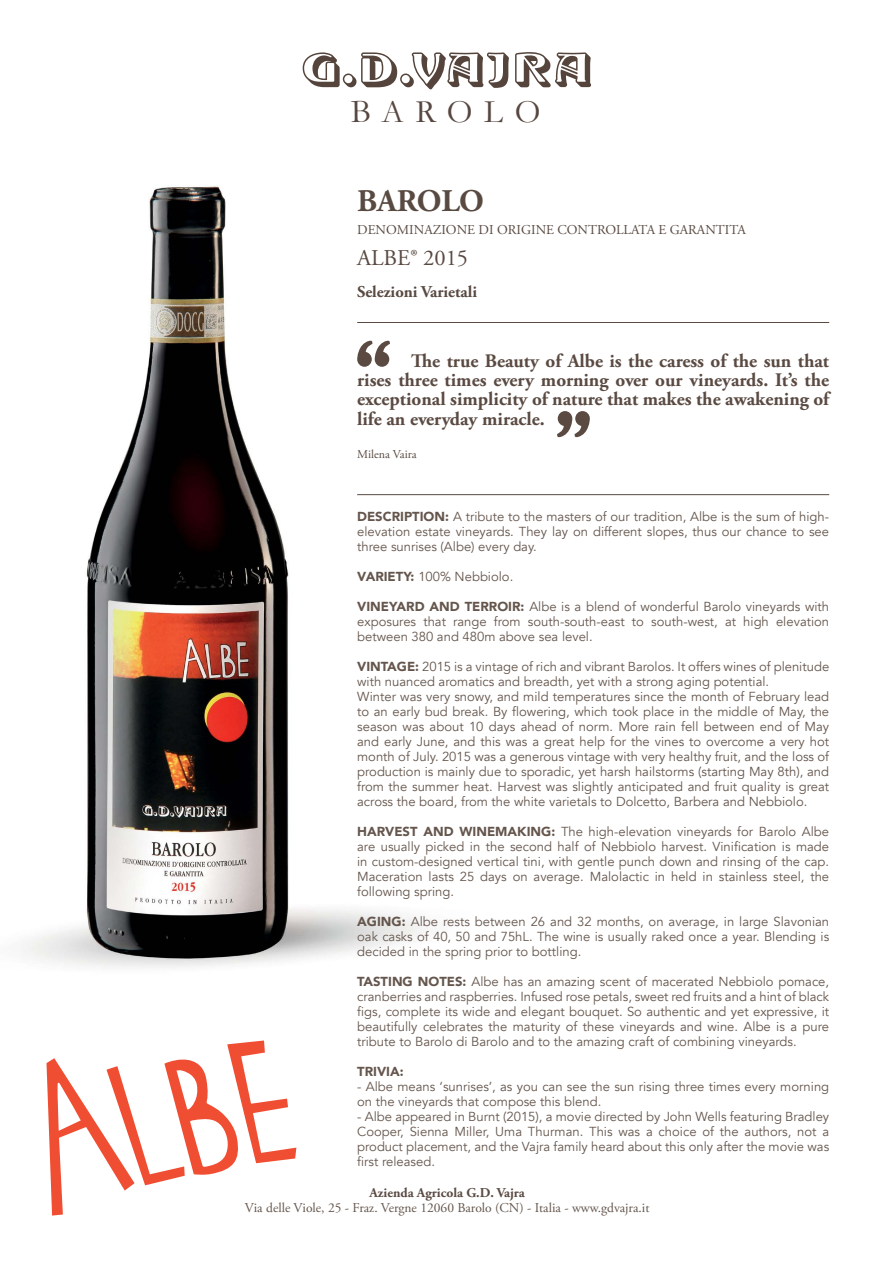
<style>
.page{position:relative;width:893px;height:1263px;background:#fff}
.page>*{position:absolute;margin:0;border:0;box-sizing:border-box;transform-origin:0 0}
.t1{font:33px "Garamond";letter-spacing:.35em;color:#574740}
.t2{font:700 31.5px "Adobe Garamond Pro";color:#584941}
.t3{font:22.5px "Adobe Garamond Pro";color:#584941}
.t4{font:700 19.05px/19px "Adobe Garamond Pro";color:#5a4a42;text-align:justify}
.t5{font:700 16.5px "Adobe Garamond Pro";color:#584941}
.t6{font:13.5px "Adobe Garamond Pro";color:#65564d}
.t7{font:13.5px "Adobe Garamond Pro";color:#584941}
.t8{font:700 13.5px "Adobe Garamond Pro";color:#5a4a42}
.t9{font:13.05px/15px "Avenir";color:#65564d;text-align:justify}
.t10{font:900 13.05px "Avenir";color:#65564d}
.t11{font:12px "Adobe Garamond Pro";color:#5a4a42}
.s1{color:#5a4a42}
.s2{font-weight:900}
</style>
<div class="page">
<img style="left:23px;top:186px;width:457px;height:782px">
<svg style="left:357px;top:340px;width:34px;height:27px"></svg>
<hr style="left:357px;top:494px;width:472px;height:1px;background:#5a4a42">
<hr style="left:357px;top:322px;width:472px;height:1px;background:#5a4a42">
<svg style="left:557px;top:411px;width:33px;height:27px"></svg>
<svg style="left:303px;top:52px;width:288px;height:37px"></svg>
<svg style="left:46px;top:1040px;width:250px;height:175px"></svg>
<h1 class="t1" style="left:351px;top:89px;width:191px">BAROLO</h1>
<h2 class="t2" style="left:357px;top:183px;width:128px">BAROLO</h2>
<p class="t7" style="left:357px;top:221px;width:390px">DENOMINAZIONE DI ORIGINE CONTROLLATA E GARANTITA</p>
<h3 class="t3" style="left:357px;top:245px;width:113px">ALBE<span class="s1">®</span> 2015</h3>
<p class="t5" style="left:357px;top:282px;width:121px">Selezioni Varietali</p>
<h3 class="t4" style="left:357px;top:352px;width:474px;text-indent:54px">The true Beauty of Albe is the caress of the sun that rises three times every morning over our vineyards. It’s the exceptional simplicity of nature that makes the awakening of life an everyday miracle.</h3>
<p class="t11" style="left:357px;top:447px;width:61px">Milena Vaira</p>
<p class="t9" style="left:357px;top:509px;width:473px"><span class="s2">DESCRIPTION:</span> A tribute to the masters of our tradition, Albe is the sum of high&shy;elevation estate vineyards. They lay on different slopes, thus our chance to see three sunrises (Albe) every day.</p>
<p class="t9" style="left:357px;top:569px;width:158px"><span class="s2">VARIETY:</span> 100% Nebbiolo.</p>
<p class="t9" style="left:357px;top:599px;width:473px"><span class="s2">VINEYARD AND TERROIR:</span> Albe is a blend of wonderful Barolo vineyards with exposures that range from south-south-east to south-west, at high elevation between 380 and 480m above sea level.</p>
<p class="t9" style="left:357px;top:659px;width:474px;text-align:left"><span class="s2">VINTAGE:</span> 2015 is a vintage of rich and vibrant Barolos. It offers wines of plenitude with nuanced aromatics and breadth, yet with a strong aging potential.<br>Winter was very snowy, and mild temperatures since the month of February lead to an early bud break. By flowering, which took place in the middle of May, the season was about 10 days ahead of norm. More rain fell between end of May and early June, and this was a great help for the vines to overcome a very hot month of July. 2015 was a generous vintage with very healthy fruit, and the loss of production is mainly due to sporadic, yet harsh hailstorms (starting May 8th), and from the summer heat. Harvest was slightly anticipated and fruit quality is great across the board, from the white varietals to Dolcetto, Barbera and Nebbiolo.</p>
<p class="t9" style="left:357px;top:824px;width:473px"><span class="s2">HARVEST AND WINEMAKING:</span> The high-elevation vineyards for Barolo Albe are usually picked in the second half of Nebbiolo harvest. Vinification is made in custom-designed vertical tini, with gentle punch down and rinsing of the cap.<br>Maceration lasts 25 days on average. Malolactic in held in stainless steel, the following spring.</p>
<p class="t9" style="left:357px;top:914px;width:474px"><span class="s2">AGING:</span> Albe rests between 26 and 32 months, on average, in large Slavonian oak casks of 40, 50 and 75hL. The wine is usually raked once a year. Blending is decided in the spring prior to bottling.</p>
<p class="t9" style="left:357px;top:974px;width:473px"><span class="s2">TASTING NOTES:</span> Albe has an amazing scent of macerated Nebbiolo pomace, cranberries and raspberries. Infused rose petals, sweet red fruits and a hint of black figs, complete its wide and elegant bouquet. So authentic and yet expressive, it beautifully celebrates the maturity of these vineyards and wine. Albe is a pure tribute to Barolo di Barolo and to the amazing craft of combining vineyards.</p>
<p class="t10" style="left:357px;top:1060px;width:48px">TRIVIA:</p>
<p class="t9" style="left:357px;top:1079px;width:474px">- Albe means ‘sunrises’, as you can see the sun rising three times every morning on the vineyards that compose this blend.</p>
<p class="t9" style="left:357px;top:1109px;width:474px">- Albe appeared in Burnt (2015), a movie directed by John Wells featuring Bradley Cooper, Sienna Miller, Uma Thurman. This was a choice of the authors, not a product placement, and the Vajra family heard about this only after the movie was first released.</p>
<p class="t8" style="left:369px;top:1185px;width:157px">Azienda Agricola G.D. Vajra</p>
<p class="t6" style="left:245px;top:1199px;width:406px">Via delle Viole, 25 - Fraz. Vergne 12060 Barolo (CN) - Italia - www.gdvajra.it</p>
</div>
